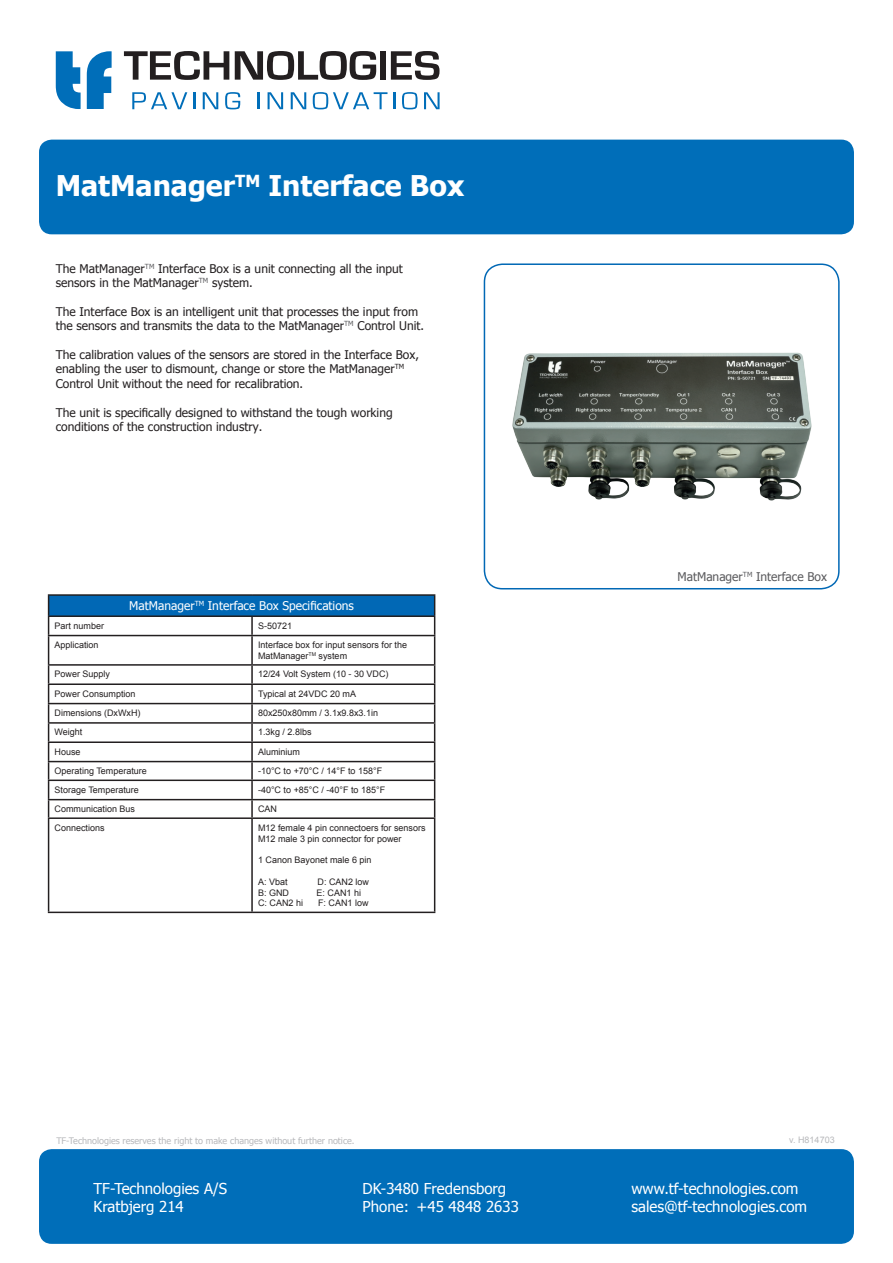
<style>
.page{position:relative;width:893px;height:1263px;background:#fff}
.page>*{position:absolute;margin:0;border:0;box-sizing:border-box;transform-origin:0 0}
.t1{font:700 28.5px "Tahoma";color:#fff}
.t2{font:15px/18px "Tahoma";color:#fff}
.t3{font:12px/14.4px "Tahoma";color:#231f20}
.t4{font:12px "Tahoma";color:#fff}
.t5{font:12px "Tahoma";color:#5a5a5d}
.t6{font:9px/10.8px "Arial";color:#231f20}
.Versions_nr{font:9px "Tahoma";color:#b8b9bc}
.t7{font:9px "Arial";color:#b8b9bc}
</style>
<div class="page">
<div style="left:39px;top:140px;width:815px;height:94px;background:#006eb9;border-radius:13px"></div>
<div style="left:39px;top:1149px;width:815px;height:95px;background:#006eb9;border-radius:13px"></div>
<svg style="left:132px;top:92px;width:55px;height:17px"></svg>
<svg style="left:193px;top:92px;width:2px;height:17px"></svg>
<svg style="left:203px;top:92px;width:15px;height:17px"></svg>
<svg style="left:225px;top:92px;width:15px;height:17px"></svg>
<svg style="left:258px;top:92px;width:2px;height:17px"></svg>
<svg style="left:268px;top:92px;width:15px;height:17px"></svg>
<svg style="left:291px;top:92px;width:15px;height:17px"></svg>
<svg style="left:313px;top:92px;width:74px;height:17px"></svg>
<svg style="left:393px;top:92px;width:2px;height:17px"></svg>
<svg style="left:402px;top:92px;width:16px;height:17px"></svg>
<svg style="left:424px;top:92px;width:16px;height:17px"></svg>
<svg style="left:56px;top:51px;width:25px;height:58px"></svg>
<svg style="left:87px;top:51px;width:25px;height:58px"></svg>
<svg style="left:124px;top:51px;width:105px;height:29px"></svg>
<svg style="left:235px;top:51px;width:141px;height:29px"></svg>
<div style="left:380px;top:51px;width:6px;height:29px;background:#231f20"></div>
<svg style="left:391px;top:51px;width:48px;height:29px"></svg>
<img style="left:512px;top:352px;width:300px;height:149px">
<div style="left:484px;top:263px;width:356px;height:326px;border:2px solid #0168b5;border-radius:18px"></div>
<div style="left:49px;top:595px;width:386px;height:21px;background:#0168b5"></div>
<hr style="left:48px;top:594px;width:204px;height:2px;background:#231f20">
<hr style="left:252px;top:594px;width:183px;height:2px;background:#231f20">
<hr style="left:48px;top:615px;width:204px;height:2px;background:#231f20">
<hr style="left:252px;top:615px;width:183px;height:2px;background:#231f20">
<svg style="left:251px;top:617px;width:2px;height:18px"></svg>
<hr style="left:48px;top:635px;width:204px;height:1px;background:#231f20">
<hr style="left:252px;top:635px;width:183px;height:1px;background:#231f20">
<hr style="left:251px;top:636px;width:2px;height:28px;background:#231f20">
<hr style="left:48px;top:664px;width:204px;height:2px;background:#231f20">
<hr style="left:252px;top:664px;width:183px;height:2px;background:#231f20">
<hr style="left:48px;top:683px;width:204px;height:2px;background:#231f20">
<hr style="left:252px;top:683px;width:183px;height:2px;background:#231f20">
<hr style="left:48px;top:703px;width:204px;height:1px;background:#231f20">
<hr style="left:252px;top:703px;width:183px;height:1px;background:#231f20">
<hr style="left:48px;top:722px;width:204px;height:2px;background:#231f20">
<hr style="left:252px;top:722px;width:183px;height:2px;background:#231f20">
<hr style="left:48px;top:741px;width:204px;height:2px;background:#231f20">
<hr style="left:252px;top:741px;width:183px;height:2px;background:#231f20">
<hr style="left:48px;top:761px;width:204px;height:1px;background:#231f20">
<hr style="left:252px;top:761px;width:183px;height:1px;background:#231f20">
<hr style="left:48px;top:779px;width:204px;height:2px;background:#231f20">
<hr style="left:252px;top:779px;width:183px;height:2px;background:#231f20">
<hr style="left:48px;top:799px;width:204px;height:1px;background:#231f20">
<svg style="left:48px;top:596px;width:1px;height:221px"></svg>
<hr style="left:252px;top:799px;width:183px;height:1px;background:#231f20">
<svg style="left:251px;top:666px;width:2px;height:151px"></svg>
<svg style="left:434px;top:596px;width:1px;height:221px"></svg>
<hr style="left:48px;top:817px;width:204px;height:2px;background:#231f20">
<hr style="left:48px;top:819px;width:1px;height:92px;background:#231f20">
<hr style="left:252px;top:817px;width:183px;height:2px;background:#231f20">
<hr style="left:251px;top:819px;width:2px;height:92px;background:#231f20">
<hr style="left:434px;top:819px;width:1px;height:92px;background:#231f20">
<hr style="left:48px;top:911px;width:204px;height:2px;background:#231f20">
<hr style="left:252px;top:911px;width:183px;height:2px;background:#231f20">
<p class="t1" style="left:56px;top:166px;width:410px">MatManager<sup>TM</sup> Interface Box</p>
<p class="t3" style="left:56px;top:262px;width:348px">The MatManager<sup>TM</sup> Interface Box is a unit connecting all the input sensors in the MatManager<sup>TM</sup> system.</p>
<p class="t3" style="left:56px;top:305px;width:370px">The Interface Box is an intelligent unit that processes the input from the sensors and transmits the data to the MatManager<sup>TM</sup> Control Unit.</p>
<p class="t3" style="left:56px;top:348px;width:365px">The calibration values of the sensors are stored in the Interface Box, enabling the user to dismount, change or store the MatManager<sup>TM<br></sup>Control Unit without the need for recalibration.</p>
<p class="t3" style="left:56px;top:406px;width:338px">The unit is specifically designed to withstand the tough working conditions of the construction industry.</p>
<p class="t4" style="left:129px;top:598px;width:226px">MatManager<sup>TM</sup> Interface Box Specifications</p>
<p class="t6" style="left:55px;top:620px;width:51px">Part number</p>
<p class="t6" style="left:258px;top:620px;width:36px">S-50721</p>
<p class="t6" style="left:55px;top:639px;width:46px">Application</p>
<p class="t6" style="left:258px;top:639px;width:151px">Interface box for input sensors for the</p>
<p class="t6" style="left:258px;top:650px;width:91px">MatManager<sup>TM</sup> system</p>
<p class="t6" style="left:55px;top:669px;width:57px">Power Supply</p>
<p class="t6" style="left:258px;top:669px;width:132px">12/24 Volt System (10 - 30 VDC)</p>
<p class="t6" style="left:55px;top:688px;width:83px">Power Consumption</p>
<p class="t6" style="left:258px;top:688px;width:100px">Typical at 24VDC 20 mA</p>
<p class="t6" style="left:55px;top:707px;width:87px">Dimensions (DxWxH)</p>
<p class="t6" style="left:258px;top:707px;width:122px">80x250x80mm / 3.1x9.8x3.1in</p>
<p class="t6" style="left:55px;top:727px;width:29px">Weight</p>
<p class="t6" style="left:258px;top:727px;width:55px">1.3kg / 2.8lbs</p>
<p class="t6" style="left:55px;top:746px;width:28px">House</p>
<p class="t6" style="left:258px;top:746px;width:44px">Aluminium</p>
<p class="t6" style="left:55px;top:765px;width:94px">Operating Temperature</p>
<p class="t6" style="left:258px;top:765px;width:126px">-10°C to +70°C / 14°F to 158°F</p>
<p class="t6" style="left:55px;top:784px;width:86px">Storage Temperature</p>
<p class="t6" style="left:258px;top:784px;width:129px">-40°C to +85°C / -40°F to 185°F</p>
<p class="t6" style="left:55px;top:803px;width:82px">Communication Bus</p>
<p class="t6" style="left:258px;top:803px;width:20px">CAN</p>
<p class="t6" style="left:55px;top:822px;width:52px">Connections</p>
<p class="t6" style="left:258px;top:822px;width:169px">M12 female 4 pin connectoers for sensors<br>M12 male 3 pin connector for power</p>
<p class="t6" style="left:258px;top:854px;width:115px">1 Canon Bayonet male 6 pin</p>
<p class="t6" style="left:258px;top:876px;width:31px">A: Vbat</p>
<p class="t6" style="left:318px;top:876px;width:53px">D: CAN2 low</p>
<p class="t6" style="left:258px;top:887px;width:33px">B: GND</p>
<p class="t6" style="left:317px;top:887px;width:46px">E: CAN1 hi</p>
<p class="t6" style="left:258px;top:898px;width:47px">C: CAN2 hi</p>
<p class="t6" style="left:318px;top:898px;width:52px">F: CAN1 low</p>
<p class="Versions_nr" style="left:56px;top:1135px;width:300px">TF-Technologies reserves the right to make changes without further notice.</p>
<p class="t2" style="left:94px;top:1180px;width:135px">TF-Technologies A/S</p>
<p class="t2" style="left:94px;top:1198px;width:92px">Kratbjerg 214</p>
<p class="t2" style="left:363px;top:1180px;width:145px">DK-3480 Fredensborg</p>
<p class="t2" style="left:363px;top:1198px;width:158px">Phone: +45 4848 2633</p>
<p class="t5" style="left:677px;top:568px;width:151px">MatManager<sup>TM</sup> Interface Box</p>
<p class="t7" style="left:789px;top:1134px;width:47px">v. H814703</p>
<p class="t2" style="left:631px;top:1180px;width:177px">www.tf-technologies.com sales@tf-technologies.com</p>
</div>
